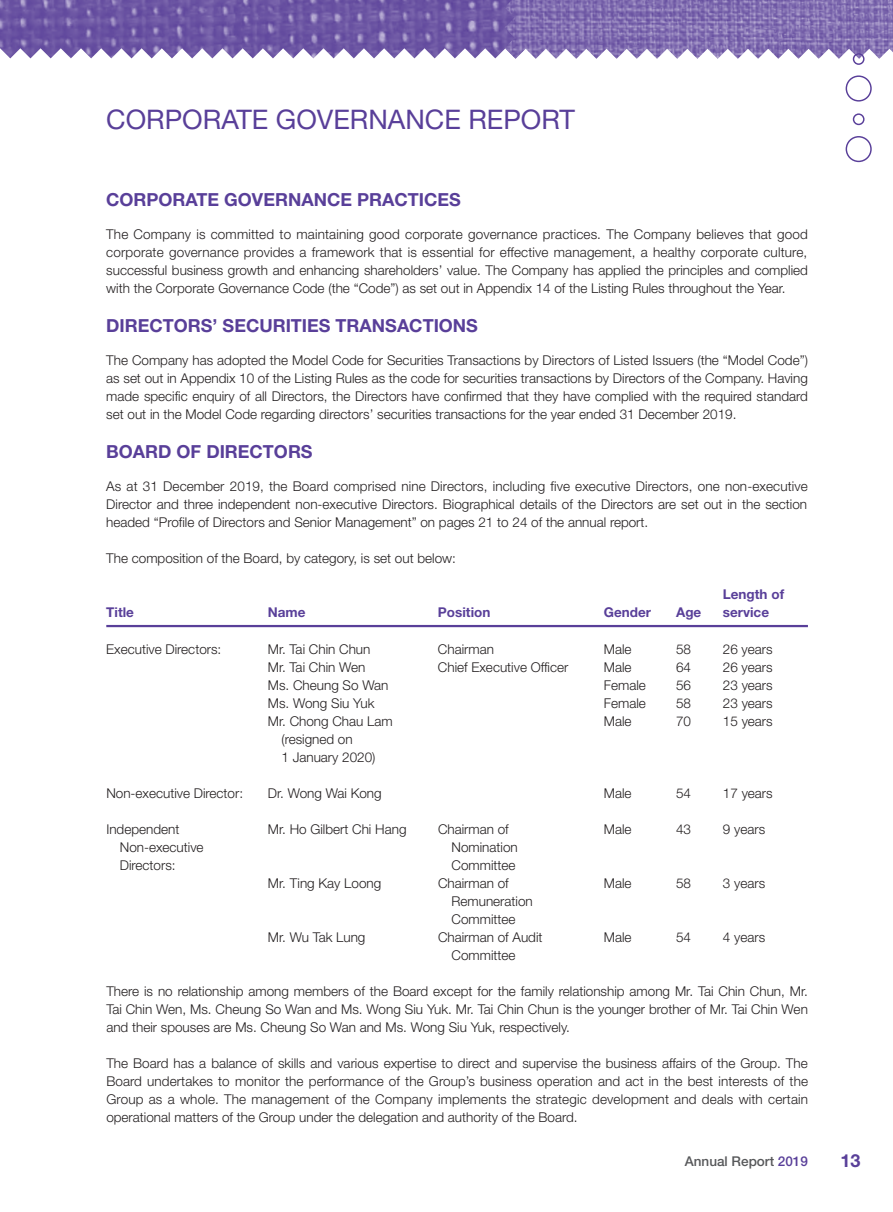
<style>
.page{position:relative;width:893px;height:1212px;background:#fff}
.page>*{position:absolute;margin:0;border:0;box-sizing:border-box;transform-origin:0 0}
.t1{font:27px "Helvetica Neue LT Std";color:#593f99}
.t2{font:700 18px "Helvetica Neue LT Std";color:#593f99}
.t3{font:300 13.5px/18px "Helvetica Neue LT Std";color:#231f20;text-align:justify}
.t4{font:700 13.5px "Helvetica Neue LT Std";color:#593f99}
.t5{font:500 13.5px "Helvetica Neue LT Std";color:#57585a}
.s1{color:#593f99}
</style>
<div class="page">
<img style="left:1px;top:0;width:503px;height:58px">
<img style="left:0;top:0;width:1px;height:49px">
<img style="left:504px;top:0;width:389px;height:59px">
<svg style="left:845px;top:52px;width:27px;height:111px"></svg>
<hr style="left:106px;top:625px;width:702px;height:2px;background:#593f99">
<h1 class="t1" style="left:106px;top:103px;width:470px">CORPORATE GOVERNANCE REPORT</h1>
<h2 class="t2" style="left:106px;top:189px;width:356px">CORPORATE GOVERNANCE PRACTICES</h2>
<p class="t3" style="left:106px;top:224px;width:703px">The Company is committed to maintaining good corporate governance practices. The Company believes that good corporate governance provides a framework that is essential for effective management, a healthy corporate culture, successful business growth and enhancing shareholders’ value. The Company has applied the principles and complied with the Corporate Governance Code (the “Code”) as set out in Appendix 14 of the Listing Rules throughout the Year.</p>
<h2 class="t2" style="left:106px;top:315px;width:373px">DIRECTORS’ SECURITIES TRANSACTIONS</h2>
<p class="t3" style="left:106px;top:350px;width:703px">The Company has adopted the Model Code for Securities Transactions by Directors of Listed Issuers (the “Model Code”) as set out in Appendix 10 of the Listing Rules as the code for securities transactions by Directors of the Company. Having made specific enquiry of all Directors, the Directors have confirmed that they have complied with the required standard set out in the Model Code regarding directors’ securities transactions for the year ended 31 December 2019.</p>
<h2 class="t2" style="left:106px;top:441px;width:208px">BOARD OF DIRECTORS</h2>
<p class="t3" style="left:106px;top:476px;width:703px">As at 31 December 2019, the Board comprised nine Directors, including five executive Directors, one non-executive Director and three independent non-executive Directors. Biographical details of the Directors are set out in the section headed “Profile of Directors and Senior Management” on pages 21 to 24 of the annual report.</p>
<p class="t3" style="left:106px;top:548px;width:351px">The composition of the Board, by category, is set out below:</p>
<p class="t4" style="left:723px;top:585px;width:63px">Length of</p>
<p class="t4" style="left:106px;top:603px;width:29px">Title</p>
<p class="t4" style="left:268px;top:603px;width:39px">Name</p>
<p class="t4" style="left:438px;top:603px;width:54px">Position</p>
<p class="t4" style="left:604px;top:603px;width:49px">Gender</p>
<p class="t4" style="left:676px;top:603px;width:27px">Age</p>
<p class="t4" style="left:723px;top:603px;width:48px">service</p>
<p class="t3" style="left:106px;top:640px;width:117px">Executive Directors:</p>
<p class="t3" style="left:268px;top:640px;width:104px">Mr. Tai Chin Chun</p>
<p class="t3" style="left:438px;top:640px;width:58px">Chairman</p>
<p class="t3" style="left:604px;top:640px;width:29px">Male</p>
<p class="t3" style="left:676px;top:640px;width:17px">58</p>
<p class="t3" style="left:723px;top:640px;width:51px">26 years</p>
<p class="t3" style="left:268px;top:658px;width:99px">Mr. Tai Chin Wen</p>
<p class="t3" style="left:438px;top:658px;width:132px">Chief Executive Officer</p>
<p class="t3" style="left:604px;top:658px;width:29px">Male</p>
<p class="t3" style="left:676px;top:658px;width:17px">64</p>
<p class="t3" style="left:723px;top:658px;width:51px">26 years</p>
<p class="t3" style="left:268px;top:676px;width:122px">Ms. Cheung So Wan</p>
<p class="t3" style="left:604px;top:676px;width:44px">Female</p>
<p class="t3" style="left:676px;top:676px;width:17px">56</p>
<p class="t3" style="left:723px;top:676px;width:51px">23 years</p>
<p class="t3" style="left:268px;top:694px;width:108px">Ms. Wong Siu Yuk</p>
<p class="t3" style="left:604px;top:694px;width:44px">Female</p>
<p class="t3" style="left:676px;top:694px;width:17px">58</p>
<p class="t3" style="left:723px;top:694px;width:51px">23 years</p>
<p class="t3" style="left:268px;top:712px;width:126px">Mr. Chong Chau Lam</p>
<p class="t3" style="left:604px;top:712px;width:29px">Male</p>
<p class="t3" style="left:676px;top:712px;width:17px">70</p>
<p class="t3" style="left:723px;top:712px;width:51px">15 years</p>
<p class="t3" style="left:281px;top:730px;width:96px">(resigned on<br>1 January 2020)</p>
<p class="t3" style="left:106px;top:784px;width:138px">Non-executive Director:</p>
<p class="t3" style="left:268px;top:784px;width:115px">Dr. Wong Wai Kong</p>
<p class="t3" style="left:604px;top:784px;width:29px">Male</p>
<p class="t3" style="left:676px;top:784px;width:17px">54</p>
<p class="t3" style="left:723px;top:784px;width:51px">17 years</p>
<p class="t3" style="left:106px;top:820px;width:75px">Independent</p>
<p class="t3" style="left:268px;top:820px;width:140px">Mr. Ho Gilbert Chi Hang</p>
<p class="t3" style="left:438px;top:820px;width:72px">Chairman of</p>
<p class="t3" style="left:604px;top:820px;width:29px">Male</p>
<p class="t3" style="left:676px;top:820px;width:17px">43</p>
<p class="t3" style="left:723px;top:820px;width:44px">9 years</p>
<p class="t3" style="left:120px;top:838px;width:85px">Non-executive</p>
<p class="t3" style="left:451px;top:838px;width:68px">Nomination</p>
<p class="t3" style="left:120px;top:856px;width:57px">Directors:</p>
<p class="t3" style="left:451px;top:856px;width:66px">Committee</p>
<p class="t3" style="left:268px;top:874px;width:115px">Mr. Ting Kay Loong</p>
<p class="t3" style="left:438px;top:874px;width:72px">Chairman of</p>
<p class="t3" style="left:604px;top:874px;width:29px">Male</p>
<p class="t3" style="left:676px;top:874px;width:17px">58</p>
<p class="t3" style="left:723px;top:874px;width:44px">3 years</p>
<p class="t3" style="left:451px;top:892px;width:83px">Remuneration<br>Committee</p>
<p class="t3" style="left:268px;top:928px;width:99px">Mr. Wu Tak Lung</p>
<p class="t3" style="left:438px;top:928px;width:106px">Chairman of Audit</p>
<p class="t3" style="left:604px;top:928px;width:29px">Male</p>
<p class="t3" style="left:676px;top:928px;width:17px">54</p>
<p class="t3" style="left:723px;top:928px;width:44px">4 years</p>
<p class="t3" style="left:451px;top:946px;width:66px">Committee</p>
<p class="t3" style="left:106px;top:982px;width:703px">There is no relationship among members of the Board except for the family relationship among Mr. Tai Chin Chun, Mr.<br>Tai Chin Wen, Ms. Cheung So Wan and Ms. Wong Siu Yuk. Mr. Tai Chin Chun is the younger brother of Mr. Tai Chin Wen and their spouses are Ms. Cheung So Wan and Ms. Wong Siu Yuk, respectively.</p>
<p class="t3" style="left:106px;top:1054px;width:703px">The Board has a balance of skills and various expertise to direct and supervise the business affairs of the Group. The Board undertakes to monitor the performance of the Group’s business operation and act in the best interests of the Group as a whole. The management of the Company implements the strategic development and deals with certain operational matters of the Group under the delegation and authority of the Board.</p>
<p class="t5" style="left:685px;top:1153px;width:125px">Annual Report <span class="s1">2019</span></p>
<h2 class="t2" style="left:840px;top:1149px;width:21px">13</h2>
</div>
